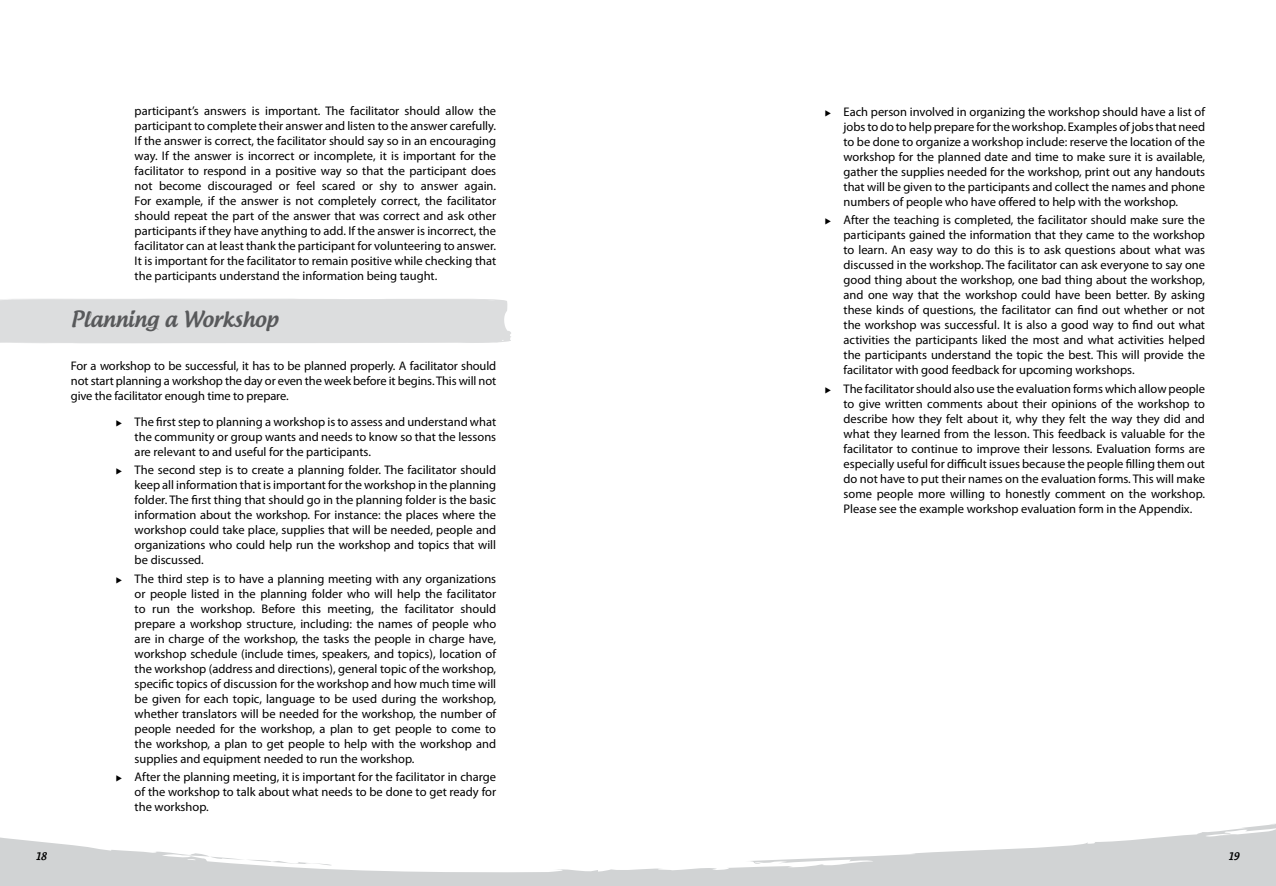
<style>
.page{position:relative;width:1276px;height:886px;background:#fff}
.page>*{position:absolute;margin:0;border:0;box-sizing:border-box;transform-origin:0 0}
.t1{font:21.25px "UTM Androgyne";color:#58595b}
.t2{font:12.5px/15px "Myriad Pro";color:#000;text-align:justify}
.t3{font:10px "UTM Androgyne";color:#000}
</style>
<div class="page">
<svg style="left:0;top:823px;width:1276px;height:63px"></svg>
<div style="left:0;top:299px;width:511px;height:45px;background:#dcddde"></div>
<p class="t2" style="left:135px;top:103px;width:363px">participant’s answers is important. The facilitator should allow the participant to complete their answer and listen to the answer carefully.<br>If the answer is correct, the facilitator should say so in an encouraging way. If the answer is incorrect or incomplete, it is important for the facilitator to respond in a positive way so that the participant does not become discouraged or feel scared or shy to answer again.<br>For example, if the answer is not completely correct, the facilitator should repeat the part of the answer that was correct and ask other participants if they have anything to add. If the answer is incorrect, the facilitator can at least thank the participant for volunteering to answer.<br>It is important for the facilitator to remain positive while checking that the participants understand the information being taught.</p>
<h1 class="t1" style="left:71px;top:301px;width:209px">Planning a Workshop</h1>
<p class="t2" style="left:71px;top:358px;width:427px">For a workshop to be successful, it has to be planned properly. A facilitator should not start planning a workshop the day or even the week before it begins. This will not give the facilitator enough time to prepare.</p>
<p class="t2" style="left:135px;top:414px;width:363px">The first step to planning a workshop is to assess and understand what the community or group wants and needs to know so that the lessons are relevant to and useful for the participants.</p>
<p class="t2" style="left:135px;top:462px;width:363px">The second step is to create a planning folder. The facilitator should keep all information that is important for the workshop in the planning folder. The first thing that should go in the planning folder is the basic information about the workshop. For instance: the places where the workshop could take place, supplies that will be needed, people and organizations who could help run the workshop and topics that will be discussed.</p>
<p class="t2" style="left:135px;top:571px;width:363px">The third step is to have a planning meeting with any organizations or people listed in the planning folder who will help the facilitator to run the workshop. Before this meeting, the facilitator should prepare a workshop structure, including: the names of people who are in charge of the workshop, the tasks the people in charge have, workshop schedule (include times, speakers, and topics), location of the workshop (address and directions), general topic of the workshop, specific topics of discussion for the workshop and how much time will be given for each topic, language to be used during the workshop, whether translators will be needed for the workshop, the number of people needed for the workshop, a plan to get people to come to the workshop, a plan to get people to help with the workshop and supplies and equipment needed to run the workshop.</p>
<p class="t2" style="left:135px;top:769px;width:363px">After the planning meeting, it is important for the facilitator in charge of the workshop to talk about what needs to be done to get ready for the workshop.</p>
<p class="t2" style="left:843px;top:104px;width:363px">Each person involved in organizing the workshop should have a list of jobs to do to help prepare for the workshop. Examples of jobs that need to be done to organize a workshop include: reserve the location of the workshop for the planned date and time to make sure it is available, gather the supplies needed for the workshop, print out any handouts that will be given to the participants and collect the names and phone numbers of people who have offered to help with the workshop.</p>
<p class="t2" style="left:843px;top:212px;width:363px">After the teaching is completed, the facilitator should make sure the participants gained the information that they came to the workshop to learn. An easy way to do this is to ask questions about what was discussed in the workshop. The facilitator can ask everyone to say one good thing about the workshop, one bad thing about the workshop, and one way that the workshop could have been better. By asking these kinds of questions, the facilitator can find out whether or not the workshop was successful. It is also a good way to find out what activities the participants liked the most and what activities helped the participants understand the topic the best. This will provide the facilitator with good feedback for upcoming workshops.</p>
<p class="t2" style="left:843px;top:381px;width:363px">The facilitator should also use the evaluation forms which allow people to give written comments about their opinions of the workshop to describe how they felt about it, why they felt the way they did and what they learned from the lesson. This feedback is valuable for the facilitator to continue to improve their lessons. Evaluation forms are especially useful for difficult issues because the people filling them out do not have to put their names on the evaluation forms. This will make some people more willing to honestly comment on the workshop.<br>Please see the example workshop evaluation form in the Appendix.</p>
<p class="t3" style="left:36px;top:847px;width:13px">18</p>
<p class="t3" style="left:1228px;top:847px;width:13px">19</p>
</div>
